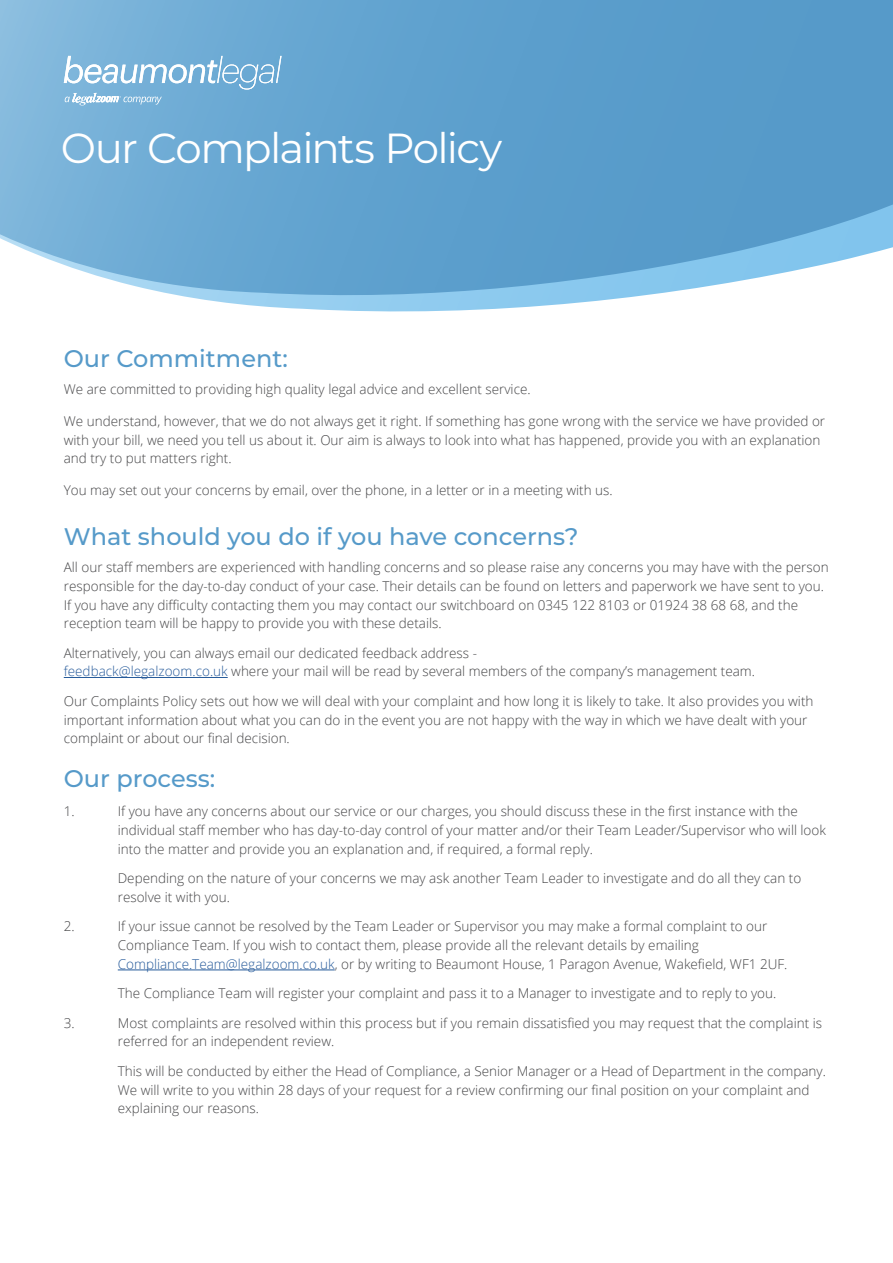
<style>
.page{position:relative;width:893px;height:1263px;background:#fff}
.page>*{position:absolute;margin:0;border:0;box-sizing:border-box;transform-origin:0 0}
.t1{font:42px "Montserrat";letter-spacing:-.04em;color:#fff}
.t2{font:500 24px "Montserrat";color:#569ac9}
.t3{font:300 13.5px/18.8px "Open Sans";color:#444446}
.s1{color:#275b9b}
</style>
<div class="page">
<svg style="left:222px;top:302px;width:362px;height:10px"></svg>
<svg style="left:0;top:0;width:893px;height:302px;background:#6ca9d3"></svg>
<hr style="left:64px;top:677px;width:164px;height:1px;background:#275b9b">
<hr style="left:118px;top:969px;width:217px;height:1px;background:#275b9b">
<svg style="left:64px;top:56px;width:218px;height:49px;background:#8bbcdd"></svg>
<h1 class="t1" style="left:61px;top:119px;width:443px">Our Complaints Policy</h1>
<h2 class="t2" style="left:64px;top:342px;width:225px">Our Commitment:</h2>
<p class="t3" style="left:64px;top:380px;width:468px">We are committed to providing high quality legal advice and excellent service.</p>
<p class="t3" style="left:64px;top:411px;width:763px">We understand, however, that we do not always get it right. If something has gone wrong with the service we have provided or with your bill, we need you tell us about it. Our aim is always to look into what has happened, provide you with an explanation and try to put matters right.</p>
<p class="t3" style="left:64px;top:480px;width:550px">You may set out your concerns by email, over the phone, in a letter or in a meeting with us.</p>
<h2 class="t2" style="left:64px;top:519px;width:516px">What should you do if you have concerns?</h2>
<p class="t3" style="left:64px;top:557px;width:766px">All our staff members are experienced with handling concerns and so please raise any concerns you may have with the person responsible for the day-to-day conduct of your case. Their details can be found on letters and paperwork we have sent to you.<br>If you have any difficulty contacting them you may contact our switchboard on 0345 122 8103 or 01924 38 68 68, and the reception team will be happy to provide you with these details.</p>
<p class="t3" style="left:64px;top:643px;width:693px">Alternatively, you can always email our dedicated feedback address -<br><span class="s1">feedback@legalzoom.co.uk</span> where your mail will be read by several members of the company’s management team.</p>
<p class="t3" style="left:64px;top:691px;width:751px">Our Complaints Policy sets out how we will deal with your complaint and how long it is likely to take. It also provides you with important information about what you can do in the event you are not happy with the way in which we have dealt with your complaint or about our final decision.</p>
<h2 class="t2" style="left:64px;top:762px;width:153px">Our process:</h2>
<p class="t3" style="left:64px;top:802px;width:12px">1.</p>
<p class="t3" style="left:118px;top:802px;width:710px">If you have any concerns about our service or our charges, you should discuss these in the first instance with the individual staff member who has day-to-day control of your matter and/or their Team Leader/Supervisor who will look into the matter and provide you an explanation and, if required, a formal reply.</p>
<p class="t3" style="left:118px;top:869px;width:685px">Depending on the nature of your concerns we may ask another Team Leader to investigate and do all they can to resolve it with you.</p>
<p class="t3" style="left:64px;top:917px;width:12px">2.</p>
<p class="t3" style="left:118px;top:917px;width:671px">If your issue cannot be resolved by the Team Leader or Supervisor you may make a formal complaint to our<br>Compliance Team. If you wish to contact them, please provide all the relevant details by emailing<br><span class="s1">Compliance.Team@legalzoom.co.uk</span>, or by writing to Beaumont House, 1 Paragon Avenue, Wakefield, WF1 2UF.</p>
<p class="t3" style="left:118px;top:984px;width:660px">The Compliance Team will register your complaint and pass it to a Manager to investigate and to reply to you.</p>
<p class="t3" style="left:64px;top:1013px;width:12px">3.</p>
<p class="t3" style="left:118px;top:1013px;width:706px">Most complaints are resolved within this process but if you remain dissatisfied you may request that the complaint is referred for an independent review.</p>
<p class="t3" style="left:118px;top:1061px;width:710px">This will be conducted by either the Head of Compliance, a Senior Manager or a Head of Department in the company.<br>We will write to you within 28 days of your request for a review confirming our final position on your complaint and explaining our reasons.</p>
</div>
